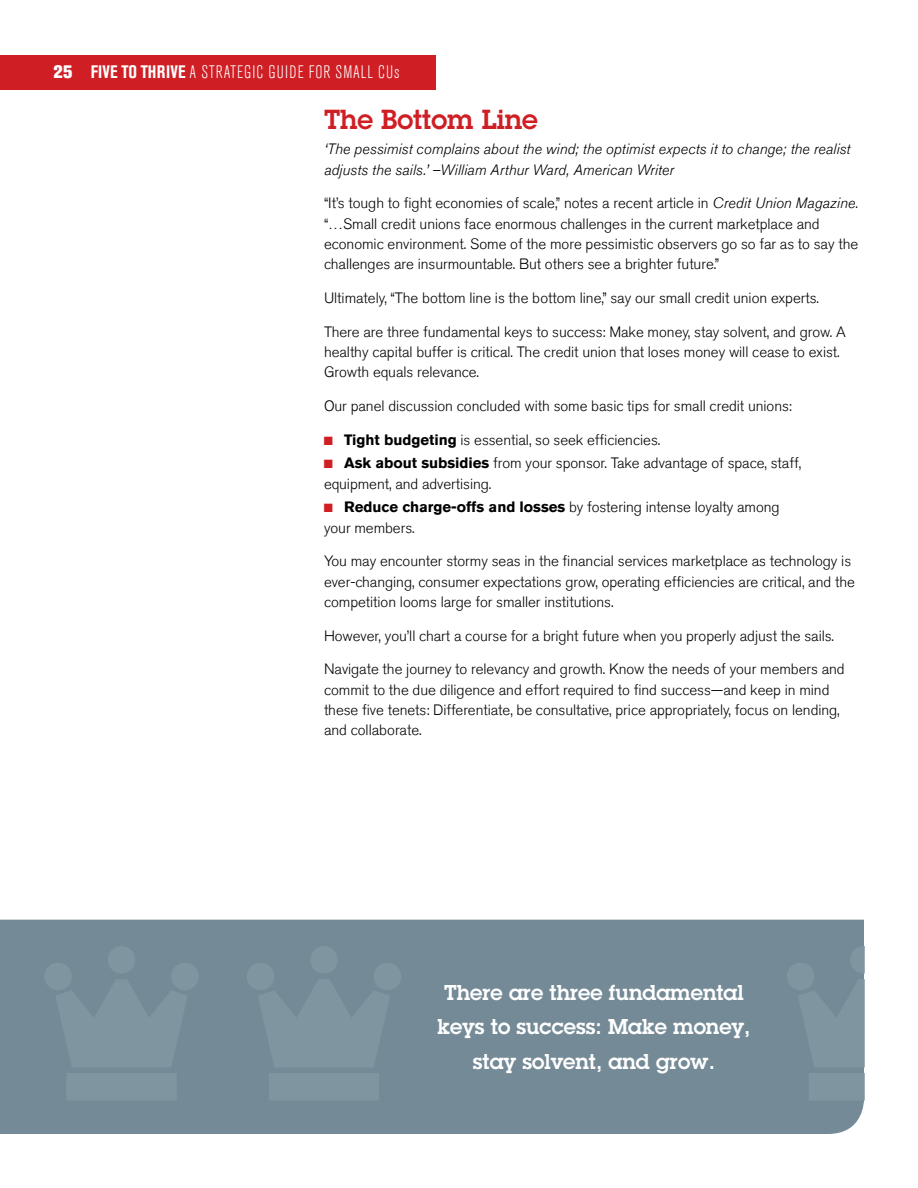
<style>
.page{position:relative;width:918px;height:1188px;background:#fff}
.page>*{position:absolute;margin:0;border:0;box-sizing:border-box;transform-origin:0 0}
.t1{font:600 27px "Lubalin Graph Std";color:#cf1f25}
.t2{font:600 21px/34.5px "Lubalin Graph Std";color:#fff;text-align:center}
.t3{font:300 condensed 18px "Akzidenz Grotesk Std";letter-spacing:.055em;color:#fff}
.t4{font:300 15px/20.2px "Akzidenz Grotesk Std";letter-spacing:-.005em;color:#000}
.t5{font:italic 300 15px/20.2px "Akzidenz Grotesk Std";letter-spacing:.005em;color:#000}
.s1{font-weight:800;font-stretch:normal}
.s2{font-weight:700}
.s3{font-style:italic}
.s4{color:#cf1f25}
</style>
<div class="page">
<div style="left:0;top:55px;width:435px;height:35px;background:#cf1f25"></div>
<div style="left:0;top:920px;width:864px;height:214px;background:#748a96"></div>
<svg style="left:247px;top:946px;width:154px;height:155px;background:#798f9b"></svg>
<svg style="left:787px;top:946px;width:78px;height:155px;background:#798f9b"></svg>
<svg style="left:44px;top:946px;width:155px;height:155px;background:#798f9b"></svg>
<p class="t3" style="left:54px;top:62px;width:347px"><span class="s1">25</span> <span class="s2">FIVE TO THRIVE</span> A STRATEGIC GUIDE FOR SMALL CUs</p>
<h1 class="t1" style="left:324px;top:101px;width:215px">The Bottom Line</h1>
<p class="t5" style="left:324px;top:139px;width:528px">‘The pessimist complains about the wind; the optimist expects it to change; the realist adjusts the sails.’ –William Arthur Ward, American Writer</p>
<p class="t4" style="left:324px;top:193px;width:536px">“It’s tough to fight economies of scale,” notes a recent article in <span class="s3">Credit Union Magazine</span>. “…Small credit unions face enormous challenges in the current marketplace and economic environment. Some of the more pessimistic observers go so far as to say the challenges are insurmountable. But others see a brighter future.”</p>
<p class="t4" style="left:324px;top:288px;width:497px">Ultimately, “The bottom line is the bottom line,” say our small credit union experts.</p>
<p class="t4" style="left:324px;top:322px;width:523px">There are three fundamental keys to success: Make money, stay solvent, and grow. A healthy capital buffer is critical. The credit union that loses money will cease to exist.<br>Growth equals relevance.</p>
<p class="t4" style="left:324px;top:396px;width:470px">Our panel discussion concluded with some basic tips for small credit unions:</p>
<p class="t4" style="left:324px;top:430px;width:338px"><span class="s4">■</span> <span class="s2">Tight budgeting</span> is essential, so seek efficiencies.</p>
<p class="t4" style="left:324px;top:453px;width:479px"><span class="s4">■</span> <span class="s2">Ask about subsidies</span> from your sponsor. Take advantage of space, staff, equipment, and advertising.</p>
<p class="t4" style="left:324px;top:497px;width:457px"><span class="s4">■</span> <span class="s2">Reduce charge-offs and losses</span> by fostering intense loyalty among your members.</p>
<p class="t4" style="left:324px;top:551px;width:532px">You may encounter stormy seas in the financial services marketplace as technology is ever-changing, consumer expectations grow, operating efficiencies are critical, and the competition looms large for smaller institutions.</p>
<p class="t4" style="left:324px;top:626px;width:512px">However, you’ll chart a course for a bright future when you properly adjust the sails.</p>
<p class="t4" style="left:324px;top:659px;width:522px">Navigate the journey to relevancy and growth. Know the needs of your members and commit to the due diligence and effort required to find success—and keep in mind these five tenets: Differentiate, be consultative, price appropriately, focus on lending, and collaborate.</p>
<h2 class="t2" style="left:438px;top:975px;width:314px">There are three fundamental keys to success: Make money, stay solvent, and grow.</h2>
</div>
